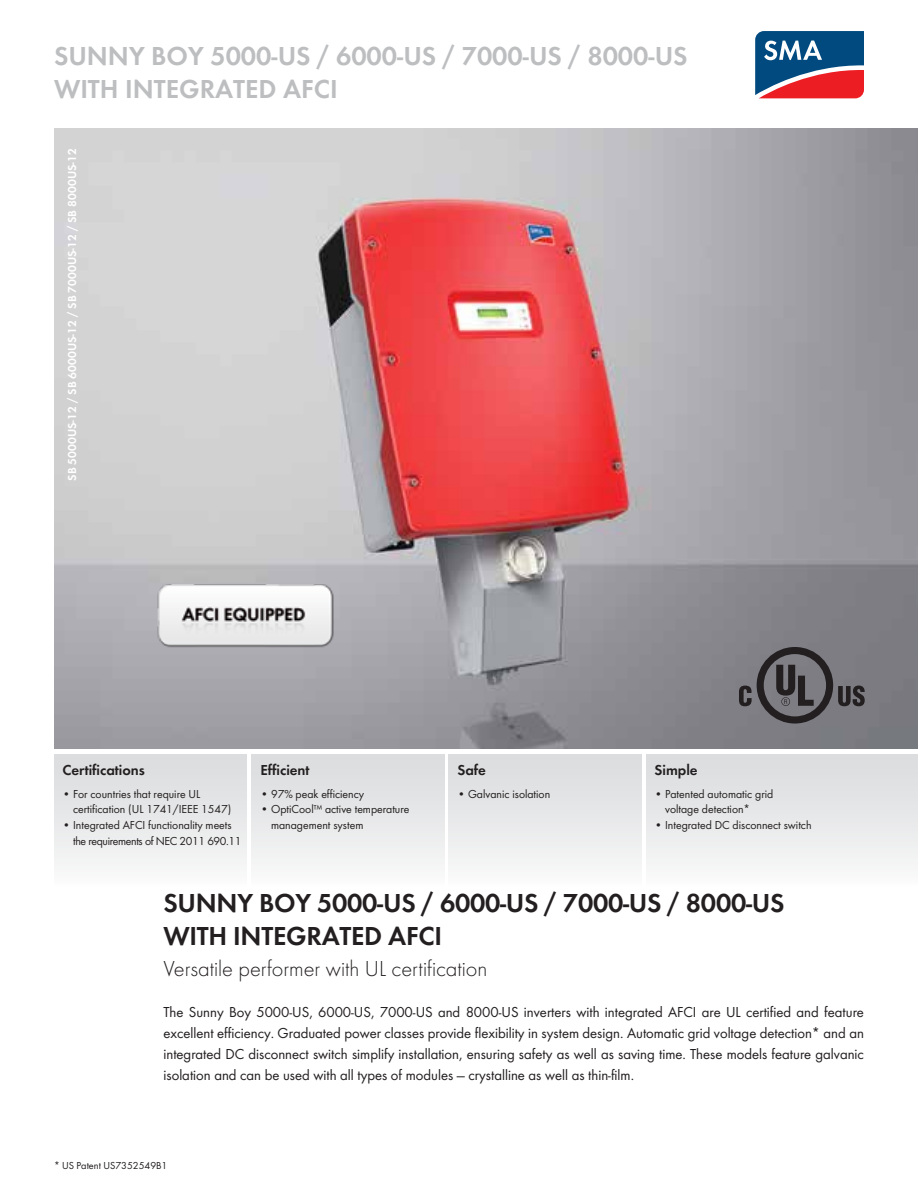
<style>
.page{position:relative;width:918px;height:1188px;background:#fff}
.page>*{position:absolute;margin:0;border:0;box-sizing:border-box;transform-origin:0 0}
.t1{font:600 27px/33px "SMA Futura Global";letter-spacing:-.01em;color:#231f20}
.t2{font:600 27px/33px "SMA Futura Global";color:#bcbec0}
.t3{font:22.5px "SMA Futura Global Light";color:#231f20}
.t4{font:15px/21px "SMA Futura Global";color:#231f20;text-align:justify}
.t5{font:600 15px "SMA Futura Global";color:#231f20}
.t6{font:12px/15.8px "SMA Futura Global";color:#231f20}
.t7{font:600 12px "SMA Futura Global";color:#fff}
.t8{font:10.5px "SMA Futura Global";color:#231f20}
</style>
<div class="page">
<div style="left:252px;top:752px;width:193px;height:135px;background:linear-gradient(to bottom,#d8dadb,#fafafa)"></div>
<div style="left:54px;top:752px;width:193px;height:135px;background:linear-gradient(to bottom,#d8dadb,#fafafa)"></div>
<div style="left:449px;top:752px;width:193px;height:135px;background:linear-gradient(to bottom,#d8dadb,#fafafa)"></div>
<div style="left:646px;top:752px;width:272px;height:135px;background:linear-gradient(to bottom,#d8dadb,#fafafa)"></div>
<img style="left:54px;top:129px;width:864px;height:620px">
<img style="left:90px;top:574px;width:316px;height:84px">
<svg style="left:739px;top:647px;width:126px;height:77px;background:#646267"></svg>
<hr style="left:54px;top:749px;width:864px;height:4px;background:#fff">
<svg style="left:755px;top:31px;width:109px;height:67px;background:#655879"></svg>
<h1 class="t2" style="left:54px;top:40px;width:635px">SUNNY BOY 5000-US / 6000-US / 7000-US / 8000-US<br>WITH INTEGRATED AFCI</h1>
<p class="t7" style="left:65px;top:481px;width:334px;rotate:-90deg">SB 5000US-12 / SB 6000US-12 / SB 7000US-12 / SB 8000US-12</p>
<p class="t5" style="left:63px;top:761px;width:84px">CERTIFICATIONS</p>
<p class="t6" style="left:73px;top:786px;width:160px;text-indent:-11px">• For countries that require UL certification (UL 1741/IEEE 1547)</p>
<p class="t6" style="left:73px;top:817px;width:170px;text-indent:-11px">• Integrated AFCI functionality meets the requirements of NEC 2011 690.11</p>
<p class="t5" style="left:260px;top:761px;width:51px">EFFICIENT</p>
<p class="t6" style="left:260px;top:786px;width:105px">• 97% peak efficiency</p>
<p class="t6" style="left:271px;top:801px;width:140px;text-indent:-11px">• OptiCool™ active temperature management system</p>
<p class="t5" style="left:457px;top:761px;width:30px">SAFE</p>
<p class="t6" style="left:457px;top:786px;width:94px">• Galvanic isolation</p>
<p class="t5" style="left:655px;top:761px;width:45px">SIMPLE</p>
<p class="t6" style="left:665px;top:786px;width:110px;text-indent:-11px">• Patented automatic grid voltage detection*</p>
<p class="t6" style="left:655px;top:817px;width:159px">• Integrated DC disconnect switch</p>
<h1 class="t1" style="left:163px;top:886px;width:623px">SUNNY BOY 5000-US / 6000-US / 7000-US / 8000-US<br>WITH INTEGRATED AFCI</h1>
<h2 class="t3" style="left:163px;top:955px;width:326px">Versatile performer with UL certification</h2>
<p class="t4" style="left:163px;top:1002px;width:702px">The Sunny Boy 5000-US, 6000-US, 7000-US and 8000-US inverters with integrated AFCI are UL certified and feature excellent efficiency. Graduated power classes provide flexibility in system design. Automatic grid voltage detection* and an integrated DC disconnect switch simplify installation, ensuring safety as well as saving time. These models feature galvanic isolation and can be used with all types of modules — crystalline as well as thin-film.</p>
<p class="t8" style="left:54px;top:1159px;width:115px">* US Patent US7352549B1</p>
</div>
